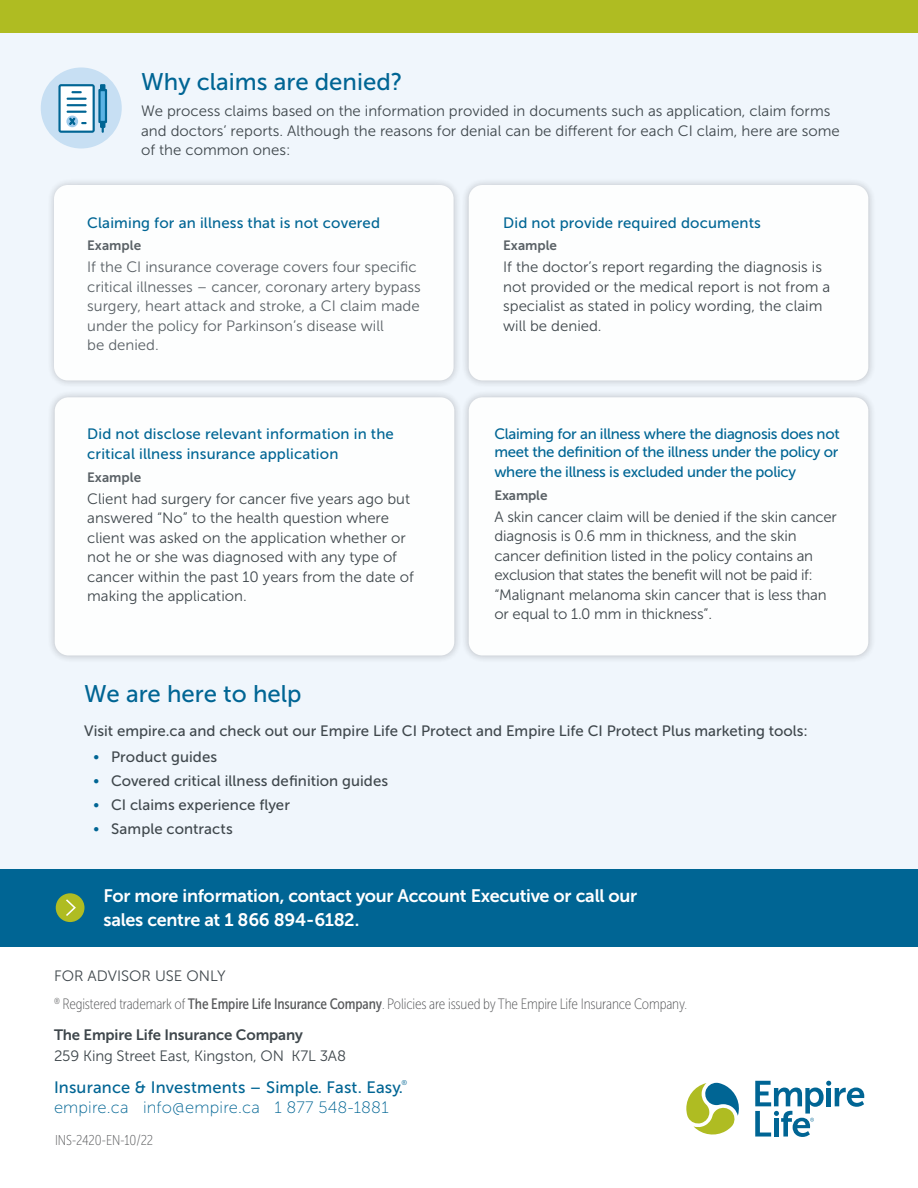
<style>
.page{position:relative;width:918px;height:1188px;background:#fff}
.page>*{position:absolute;margin:0;border:0;box-sizing:border-box;transform-origin:0 0}
.EL_Heading_1_-_16_pt{font:24px "Museo Sans 500";color:#006594}
.EL_Heading_4_-_12_pt{font:18px/24px "Museo Sans 700";letter-spacing:-.015em;color:#fff}
.EL_Heading_2_-_11_pt{font:16.5px "Museo Sans 500";letter-spacing:.01em;color:#006594}
.EL_Heading_2_-_11_pt-2{font:16.5px "Museo Sans 100";letter-spacing:.01em;color:#006594}
.EL_Body_Text_-_10_pt{font:15px/19.5px "Museo Sans 300";color:#3f474c}
.EL_Body_Text_-_10_pt-2{font:15px/19.5px "Museo Sans 300";color:#5a6166}
.EL_Heading_2_-_11_pt-3{font:15px/19.8px "Museo Sans 500";letter-spacing:.005em;color:#006594}
.EL_Heading_2_-_11_pt-4{font:15px/18px "Museo Sans 500";letter-spacing:-.02em;color:#006594}
.EL_Footnote_Legal{font:15px "Museo Sans Cond 100";letter-spacing:-.01em;color:#58595b}
.EL_Body_Text_-_Bullets{font:15px "Museo Sans 500";letter-spacing:.005em;color:#3f474c}
.EL_Body_Text_-_10_pt-3{font:15px "Museo Sans 500";color:#3f474c}
.EL_Footnote_Legal-2{font:15px "Museo Sans 300";letter-spacing:-.01em;color:#3f474c}
.EL_Footnote_Legal-3{font:15px "Museo Sans 700";letter-spacing:-.01em;color:#3f474c}
.EL_Footnote_Legal-4{font:14.25px "Museo Sans Cond 100";letter-spacing:-.01em;color:#58595b}
.EL_Body_Text_-_10_pt-4{font:13.5px "Museo Sans 700";color:#5a6166}
.EL_Heading_2_-_11_pt-5{font:7.05px "Museo Sans 300";color:#006594}
.s1{font-family:"Museo Sans 100";font-size:16.5px;color:#006594}
.s2{font-family:"Museo Sans Cond 500"}
</style>
<div class="page">
<div style="left:0;top:33px;width:918px;height:873px;background:#f0f6fc"></div>
<div style="left:0;top:0;width:918px;height:33px;background:#afbc22"></div>
<div style="left:0;top:869px;width:918px;height:77px;background:#006594"></div>
<div style="left:56px;top:893px;width:28px;height:29px;background:#afbc22;border-radius:50%"></div>
<svg style="left:66px;top:899px;width:10px;height:17px"></svg>
<div style="left:461px;top:389px;width:415px;height:275px;background:#000;opacity:.25"></div>
<div style="left:469px;top:397px;width:399px;height:258px;background:#fff;border-radius:14px"></div>
<div style="left:47px;top:389px;width:415px;height:275px;background:#000;opacity:.25"></div>
<div style="left:55px;top:397px;width:399px;height:258px;background:#fff;border-radius:14px"></div>
<div style="left:46px;top:177px;width:416px;height:211px;background:#000;opacity:.25"></div>
<div style="left:54px;top:185px;width:400px;height:195px;background:#fff;border-radius:14px"></div>
<div style="left:461px;top:177px;width:415px;height:211px;background:#000;opacity:.25"></div>
<div style="left:469px;top:185px;width:399px;height:195px;background:#fff;border-radius:14px"></div>
<div style="left:41px;top:68px;width:81px;height:80px;background:#c7dff3;border-radius:50%"></div>
<svg style="left:58px;top:84px;width:49px;height:49px;background:#9bc4d9"></svg>
<svg style="left:686px;top:1083px;width:53px;height:52px"></svg>
<svg style="left:755px;top:1081px;width:109px;height:56px"></svg>
<h1 class="EL_Heading_1_-_16_pt" style="left:141px;top:69px;width:263px">Why claims are denied?</h1>
<p class="EL_Body_Text_-_10_pt" style="left:141px;top:101px;width:700px">We process claims based on the information provided in documents such as application, claim forms and doctors’ reports. Although the reasons for denial can be different for each CI claim, here are some of the common ones:</p>
<h2 class="EL_Heading_2_-_11_pt-3" style="left:87px;top:213px;width:294px">Claiming for an illness that is not covered</h2>
<p class="EL_Body_Text_-_10_pt-4" style="left:87px;top:238px;width:55px">Example</p>
<p class="EL_Body_Text_-_10_pt-2" style="left:87px;top:258px;width:335px">If the CI insurance coverage covers four specific critical illnesses – cancer, coronary artery bypass surgery, heart attack and stroke, a CI claim made under the policy for Parkinson’s disease will<br>be denied.</p>
<h2 class="EL_Heading_2_-_11_pt-3" style="left:87px;top:424px;width:308px">Did not disclose relevant information in the critical illness insurance application</h2>
<p class="EL_Body_Text_-_10_pt-4" style="left:87px;top:469px;width:55px">Example</p>
<p class="EL_Body_Text_-_10_pt" style="left:87px;top:489px;width:328px">Client had surgery for cancer five years ago but answered “No” to the health question where client was asked on the application whether or not he or she was diagnosed with any type of cancer within the past 10 years from the date of making the application.</p>
<h2 class="EL_Heading_2_-_11_pt-3" style="left:503px;top:213px;width:259px">Did not provide required documents</h2>
<p class="EL_Body_Text_-_10_pt-4" style="left:503px;top:238px;width:55px">Example</p>
<p class="EL_Body_Text_-_10_pt" style="left:503px;top:258px;width:329px">If the doctor’s report regarding the diagnosis is not provided or the medical report is not from a specialist as stated in policy wording, the claim will be denied.</p>
<h2 class="EL_Heading_2_-_11_pt-4" style="left:494px;top:425px;width:347px">Claiming for an illness where the diagnosis does not meet the definition of the illness under the policy or</h2>
<h2 class="EL_Heading_2_-_11_pt-4" style="left:494px;top:463px;width:303px">where the illness is excluded under the policy</h2>
<p class="EL_Body_Text_-_10_pt-4" style="left:494px;top:487px;width:55px">Example</p>
<p class="EL_Body_Text_-_10_pt" style="left:494px;top:507px;width:344px">A skin cancer claim will be denied if the skin cancer diagnosis is 0.6 mm in thickness, and the skin cancer definition listed in the policy contains an exclusion that states the benefit will not be paid if:</p>
<p class="EL_Body_Text_-_10_pt" style="left:494px;top:585px;width:334px">“Malignant melanoma skin cancer that is less than or equal to 1.0 mm in thickness”.</p>
<h1 class="EL_Heading_1_-_16_pt" style="left:84px;top:681px;width:219px">We are here to help</h1>
<p class="EL_Body_Text_-_10_pt-3" style="left:84px;top:723px;width:725px">Visit empire.ca and check out our Empire Life CI Protect and Empire Life CI Protect Plus marketing tools:</p>
<p class="EL_Body_Text_-_Bullets" style="left:93px;top:749px;width:125px"><span class="s1">•</span> Product guides</p>
<p class="EL_Body_Text_-_Bullets" style="left:93px;top:773px;width:297px"><span class="s1">•</span> Covered critical illness definition guides</p>
<p class="EL_Body_Text_-_Bullets" style="left:93px;top:797px;width:198px"><span class="s1">•</span> CI claims experience flyer</p>
<p class="EL_Body_Text_-_Bullets" style="left:93px;top:821px;width:141px"><span class="s1">•</span> Sample contracts</p>
<p class="EL_Heading_4_-_12_pt" style="left:103px;top:884px;width:535px">For more information, contact your Account Executive or call our sales centre at 1 866 894-6182.</p>
<p class="EL_Body_Text_-_10_pt" style="left:54px;top:967px;width:173px">FOR ADVISOR USE ONLY</p>
<p class="EL_Footnote_Legal" style="left:54px;top:996px;width:635px"><sup>®</sup> Registered trademark of <span class="s2">The Empire Life Insurance Company</span>. Policies are issued by The Empire Life Insurance Company.</p>
<p class="EL_Footnote_Legal-3" style="left:54px;top:1026px;width:250px">The Empire Life Insurance Company</p>
<p class="EL_Footnote_Legal-2" style="left:54px;top:1047px;width:294px">259 King Street East, Kingston, ON K7L 3A8</p>
<h2 class="EL_Heading_2_-_11_pt" style="left:54px;top:1079px;width:350px">Insurance &amp; Investments – Simple. Fast. Easy.</h2>
<h2 class="EL_Heading_2_-_11_pt-5" style="left:401px;top:1079px;width:7px">®</h2>
<h2 class="EL_Heading_2_-_11_pt-2" style="left:54px;top:1099px;width:336px">empire.ca info@empire.ca 1 877 548-1881</h2>
<p class="EL_Footnote_Legal-4" style="left:55px;top:1132px;width:100px">INS-2420-EN-10/22</p>
</div>
